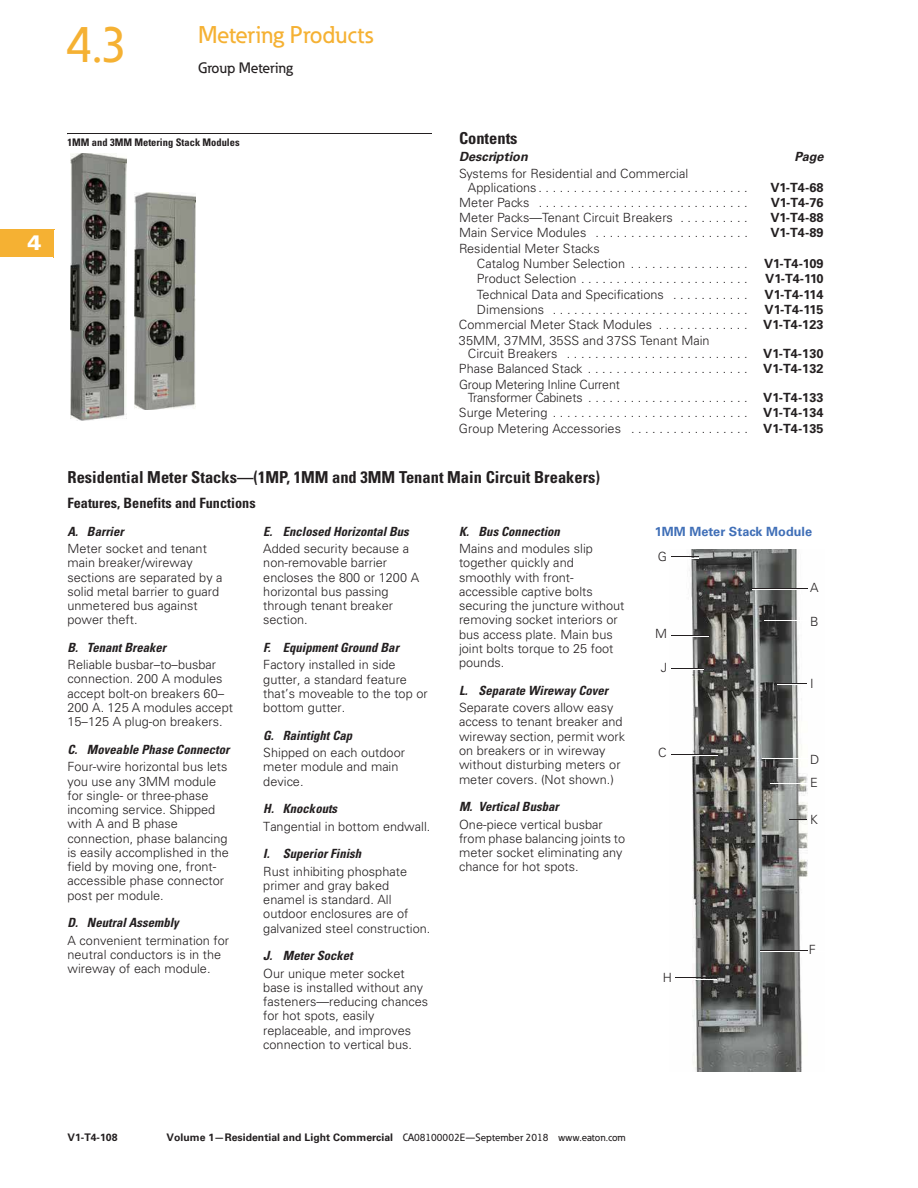
<style>
.page{position:relative;width:918px;height:1188px;background:#fff}
.page>*{position:absolute;margin:0;border:0;box-sizing:border-box;transform-origin:0 0}
.t1{font:500 51px "Eaton";color:#f5b133}
.t2{font:500 24px "Eaton";color:#f5b133}
.t3{font:900 21px "Univers LT Std";color:#fff}
.t4{font:700 condensed 16.5px "Univers LT Std";color:#231f20}
.t5{font:500 15px "Eaton";letter-spacing:-.01em;color:#231f20}
.t6{font:700 condensed 14.25px "Univers LT Std";color:#231f20}
.t7{font:300 12.75px/14.2px "Univers LT Std";letter-spacing:.005em;color:#231f20}
.t8{font:italic 700 condensed 12.75px "Univers LT Std";letter-spacing:.005em;color:#231f20}
.t9{font:700 12.75px "Univers LT Std";color:#231f20}
.t10{font:700 12.75px "Univers LT Std";letter-spacing:.005em;color:#406fb7}
.t11{font:italic 700 12.75px "Univers LT Std";color:#231f20}
.t12{font:500 10.5px "Eaton";letter-spacing:.005em;color:#231f20}
.t13{font:700 condensed 10.5px "Univers LT Std";color:#231f20}
.t14{font:700 10.5px "Univers LT Std";letter-spacing:.005em;color:#231f20}
.s1{font-weight:700}
.s2{font-family:"Univers LT Std";font-weight:700}
</style>
<div class="page">
<div style="left:0;top:230px;width:54px;height:27px;background:#f5b133"></div>
<hr style="left:0;top:257px;width:54px;height:1px;background:#f5b133">
<img style="left:71px;top:154px;width:55px;height:266px">
<img style="left:135px;top:193px;width:61px;height:217px">
<hr style="left:68px;top:133px;width:364px;height:1px;background:#231f20">
<img style="left:671px;top:550px;width:137px;height:522px">
<svg style="left:671px;top:557px;width:28px;height:1px"></svg>
<hr style="left:671px;top:754px;width:47px;height:1px;background:#231f20">
<hr style="left:752px;top:588px;width:55px;height:1px;background:#231f20">
<hr style="left:764px;top:620px;width:43px;height:1px;background:#231f20">
<hr style="left:762px;top:758px;width:45px;height:1px;background:#231f20">
<hr style="left:770px;top:783px;width:37px;height:1px;background:#231f20">
<svg style="left:790px;top:820px;width:17px;height:1px"></svg>
<hr style="left:761px;top:950px;width:47px;height:1px;background:#231f20">
<hr style="left:761px;top:951px;width:64px;height:1px;background:#fff">
<hr style="left:770px;top:784px;width:37px;height:1px;background:#fff">
<hr style="left:762px;top:759px;width:45px;height:1px;background:#fff">
<hr style="left:752px;top:589px;width:55px;height:1px;background:#fff">
<hr style="left:764px;top:621px;width:43px;height:1px;background:#fff">
<hr style="left:663px;top:558px;width:36px;height:1px;background:#fff">
<hr style="left:671px;top:755px;width:47px;height:1px;background:#fff">
<hr style="left:671px;top:635px;width:38px;height:1px;background:#231f20">
<hr style="left:665px;top:636px;width:44px;height:1px;background:#fff">
<hr style="left:671px;top:668px;width:33px;height:1px;background:#231f20">
<hr style="left:671px;top:669px;width:33px;height:1px;background:#fff">
<hr style="left:675px;top:978px;width:42px;height:1px;background:#231f20">
<hr style="left:675px;top:979px;width:42px;height:1px;background:#fff">
<svg style="left:778px;top:683px;width:29px;height:2px"></svg>
<h3 class="t3" style="left:28px;top:235px;width:15px">4</h3>
<h1 class="t1" style="left:65px;top:14px;width:65px">4.3</h1>
<h2 class="t2" style="left:198px;top:21px;width:177px">Metering Products</h2>
<p class="t5" style="left:198px;top:59px;width:96px">Group Metering</p>
<p class="t13" style="left:68px;top:138px;width:174px">1MM and 3MM Metering Stack Modules</p>
<p class="t4" style="left:459px;top:132px;width:60px">Contents</p>
<p class="t11" style="left:459px;top:149px;width:70px">Description</p>
<p class="t11" style="left:794px;top:149px;width:30px">Page</p>
<p class="t7" style="left:468px;top:168px;width:281px;line-height:13.5px;text-indent:-9px">Systems for Residential and Commercial<br>Applications . . . . . . . . . . . . . . . . . . . . . . . . . . . . . .</p>
<p class="t9" style="left:770px;top:182px;width:55px">V1-T4-68</p>
<p class="t7" style="left:459px;top:196px;width:290px">Meter Packs . . . . . . . . . . . . . . . . . . . . . . . . . . . . . .</p>
<p class="t9" style="left:771px;top:198px;width:54px">V1-T4-76</p>
<p class="t7" style="left:459px;top:212px;width:290px">Meter Packs—Tenant Circuit Breakers . . . . . . . . . .</p>
<p class="t9" style="left:770px;top:213px;width:55px">V1-T4-88</p>
<p class="t7" style="left:459px;top:227px;width:290px">Main Service Modules . . . . . . . . . . . . . . . . . . . . . .</p>
<p class="t9" style="left:770px;top:228px;width:55px">V1-T4-89</p>
<p class="t7" style="left:477px;top:242px;width:272px;line-height:15.3px;text-indent:-18px">Residential Meter Stacks<br>Catalog Number Selection . . . . . . . . . . . . . . . . .</p>
<p class="t9" style="left:764px;top:259px;width:61px">V1-T4-109</p>
<p class="t7" style="left:477px;top:273px;width:272px">Product Selection . . . . . . . . . . . . . . . . . . . . . . . .</p>
<p class="t9" style="left:765px;top:274px;width:60px">V1-T4-110</p>
<p class="t7" style="left:477px;top:288px;width:272px">Technical Data and Specifications . . . . . . . . . . .</p>
<p class="t9" style="left:764px;top:289px;width:60px">V1-T4-114</p>
<p class="t7" style="left:477px;top:303px;width:272px">Dimensions . . . . . . . . . . . . . . . . . . . . . . . . . . . .</p>
<p class="t7" style="left:459px;top:303px;width:366px;line-height:15.3px;text-align:justify;text-indent:305px"><span class="s1">V1-T4-115<br></span>Commercial Meter Stack Modules . . . . . . . . . . . . . <span class="s1">V1-T4-123<br></span>35MM, 37MM, 35SS and 37SS Tenant Main</p>
<p class="t7" style="left:459px;top:347px;width:366px;line-height:15.3px;text-align:justify;text-indent:9px">Circuit Breakers . . . . . . . . . . . . . . . . . . . . . . . . . . <span class="s1">V1-T4-130<br></span>Phase Balanced Stack . . . . . . . . . . . . . . . . . . . . . . . <span class="s1">V1-T4-132<br></span>Group Metering Inline Current</p>
<p class="t7" style="left:459px;top:391px;width:366px;line-height:15.3px;text-align:justify;text-indent:9px">Transformer Cabinets . . . . . . . . . . . . . . . . . . . . . . . <span class="s1">V1-T4-133<br></span>Surge Metering . . . . . . . . . . . . . . . . . . . . . . . . . . . . <span class="s1">V1-T4-134<br></span>Group Metering Accessories . . . . . . . . . . . . . . . . . <span class="s1">V1-T4-135</span></p>
<p class="t4" style="left:68px;top:472px;width:534px">Residential Meter Stacks—(1MP, 1MM and 3MM Tenant Main Circuit Breakers)</p>
<p class="t6" style="left:68px;top:497px;width:190px">Features, Benefits and Functions</p>
<p class="t8" style="left:68px;top:527px;width:58px">A. Barrier</p>
<p class="t7" style="left:68px;top:542px;width:157px">Meter socket and tenant main breaker/wireway sections are separated by a solid metal barrier to guard unmetered bus against power theft.</p>
<p class="t8" style="left:68px;top:643px;width:100px">B. Tenant Breaker</p>
<p class="t7" style="left:68px;top:659px;width:167px">Reliable busbar–to–busbar connection. 200 A modules accept bolt-on breakers 60–<br>200 A. 125 A modules accept<br>15–125 A plug-on breakers.</p>
<p class="t8" style="left:68px;top:745px;width:163px">C. Moveable Phase Connector</p>
<p class="t7" style="left:68px;top:761px;width:163px">Four-wire horizontal bus lets you use any 3MM module for single- or three-phase incoming service. Shipped with A and B phase connection, phase balancing is easily accomplished in the field by moving one, front&shy;accessible phase connector post per module.</p>
<p class="t8" style="left:68px;top:918px;width:113px">D. Neutral Assembly</p>
<p class="t7" style="left:68px;top:934px;width:163px">A convenient termination for neutral conductors is in the wireway of each module.</p>
<p class="t8" style="left:459px;top:527px;width:102px">K. Bus Connection</p>
<p class="t7" style="left:459px;top:543px;width:167px">Mains and modules slip together quickly and smoothly with front&shy;accessible captive bolts securing the juncture without removing socket interiors or bus access plate. Main bus joint bolts torque to 25 foot pounds.</p>
<p class="t8" style="left:459px;top:686px;width:151px">L. Separate Wireway Cover</p>
<p class="t7" style="left:459px;top:702px;width:168px">Separate covers allow easy access to tenant breaker and wireway section, permit work on breakers or in wireway without disturbing meters or meter covers. (Not shown.)</p>
<p class="t8" style="left:459px;top:802px;width:101px">M. Vertical Busbar</p>
<p class="t7" style="left:459px;top:818px;width:168px">One-piece vertical busbar from phase balancing joints to meter socket eliminating any chance for hot spots.</p>
<p class="t8" style="left:263px;top:527px;width:147px">E. Enclosed Horizontal Bus</p>
<p class="t7" style="left:263px;top:543px;width:157px">Added security because a non-removable barrier encloses the 800 or 1200 A horizontal bus passing through tenant breaker section.</p>
<p class="t8" style="left:263px;top:643px;width:137px">F. Equipment Ground Bar</p>
<p class="t7" style="left:263px;top:659px;width:166px">Factory installed in side gutter, a standard feature that’s moveable to the top or bottom gutter.</p>
<p class="t8" style="left:263px;top:731px;width:90px">G. Raintight Cap</p>
<p class="t7" style="left:263px;top:747px;width:143px">Shipped on each outdoor meter module and main device.</p>
<p class="t8" style="left:263px;top:804px;width:75px">H. Knockouts</p>
<p class="t7" style="left:263px;top:820px;width:169px">Tangential in bottom endwall.</p>
<p class="t8" style="left:263px;top:849px;width:100px">I. Superior Finish</p>
<p class="t7" style="left:263px;top:865px;width:169px">Rust inhibiting phosphate primer and gray baked enamel is standard. All outdoor enclosures are of galvanized steel construction.</p>
<p class="t8" style="left:263px;top:951px;width:91px">J. Meter Socket</p>
<p class="t7" style="left:263px;top:967px;width:166px">Our unique meter socket base is installed without any fasteners—reducing chances for hot spots, easily replaceable, and improves connection to vertical bus.</p>
<p class="t10" style="left:655px;top:527px;width:159px">1MM Meter Stack Module</p>
<p class="t7" style="left:658px;top:550px;width:11px">G</p>
<p class="t7" style="left:810px;top:582px;width:10px">A</p>
<p class="t7" style="left:810px;top:616px;width:10px">B</p>
<p class="t7" style="left:655px;top:627px;width:13px">M</p>
<p class="t7" style="left:661px;top:662px;width:8px">J</p>
<p class="t7" style="left:810px;top:677px;width:5px">I</p>
<p class="t7" style="left:658px;top:746px;width:10px">C</p>
<p class="t7" style="left:810px;top:753px;width:11px">D</p>
<p class="t7" style="left:810px;top:777px;width:9px">E</p>
<p class="t7" style="left:810px;top:814px;width:9px">K</p>
<p class="t7" style="left:809px;top:943px;width:9px">F</p>
<p class="t7" style="left:663px;top:971px;width:11px">H</p>
<p class="t14" style="left:68px;top:1133px;width:52px">V1-T4-108</p>
<p class="t12" style="left:166px;top:1131px;width:461px"><span class="s2">Volume 1—Residential and Light Commercial</span> CA08100002E—September 2018 www.eaton.com</p>
</div>
